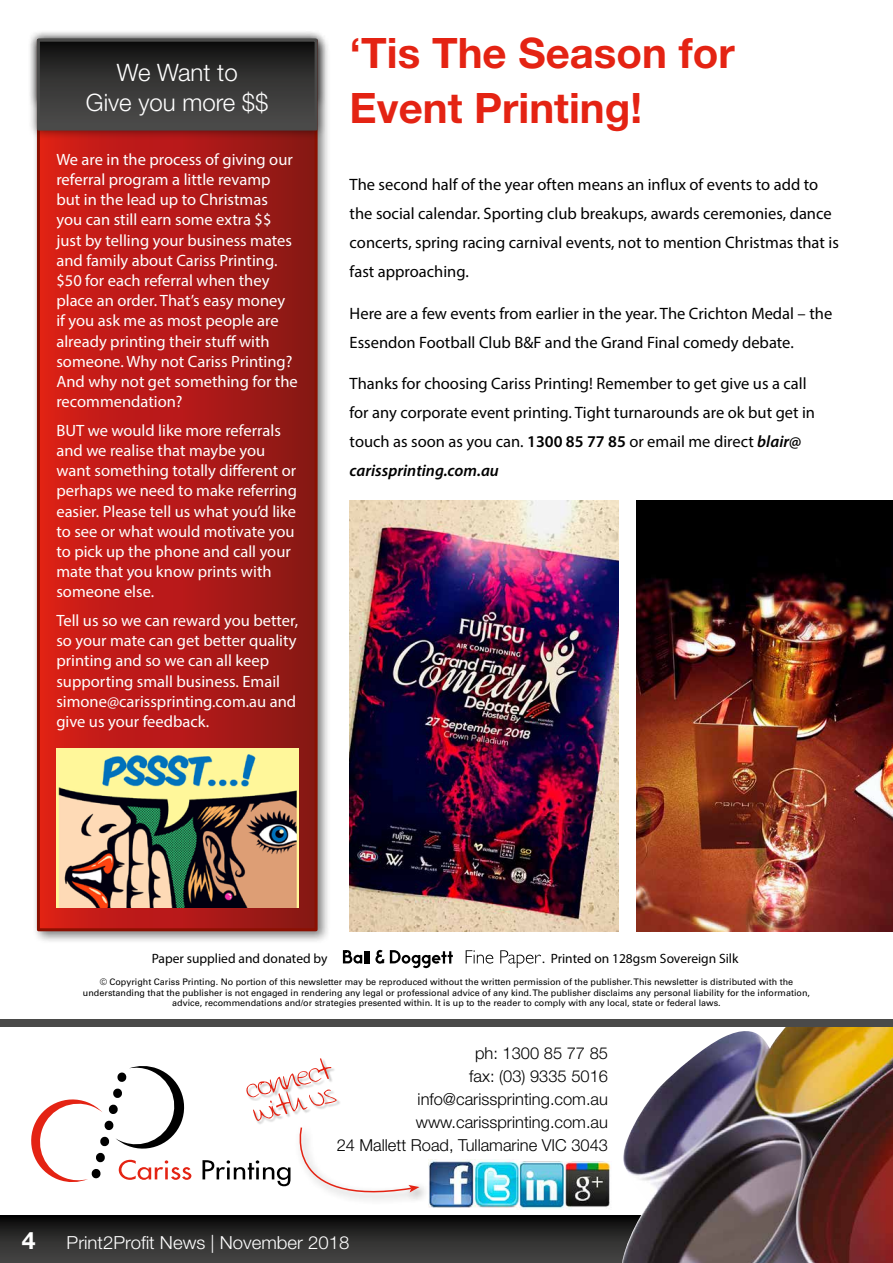
<style>
.page{position:relative;width:893px;height:1263px;background:#fff}
.page>*{position:absolute;margin:0;border:0;box-sizing:border-box;transform-origin:0 0}
.t1{font:700 42px/54.4px "Helvetica Neue LT Std";color:#e42313}
.t2{font:300 24px/29.5px "Helvetica Neue LT Std";color:#fff;text-align:center}
.t3{font:700 24px "Helvetica Neue LT Std";color:#fff}
.t4{font:300 18px "Helvetica Neue LT Std";color:#fff}
.t5{font:16.5px/29px "Myriad Pro";color:#000}
.t6{font:300 16.5px/23px "Helvetica Neue LT Std";color:#000;text-align:right}
.t7{font:16.35px/20.2px "Myriad Pro";color:#fff}
.t8{font:13.5px "Myriad Pro";color:#000}
.t9{font:9px/10.8px "Univers";color:#000;text-align:center}
.s1{font-weight:600}
.s2{font-weight:600;font-style:italic}
</style>
<div class="page">
<div style="left:0;top:1215px;width:893px;height:48px;background:linear-gradient(to bottom,#090909,#4a4a49)"></div>
<img style="left:619px;top:1027px;width:274px;height:236px">
<div style="left:0;top:1020px;width:893px;height:7px;background:#4a4a49"></div>
<svg style="left:31px;top:1066px;width:160px;height:116px"></svg>
<img style="left:516px;top:1162px;width:95px;height:47px">
<img style="left:429px;top:1160px;width:90px;height:47px">
<div style="left:295px;top:1123px;width:136px;height:83px;background:#000;opacity:.5"></div>
<svg style="left:202px;top:1058px;width:217px;height:148px"></svg>
<svg style="left:343px;top:950px;width:110px;height:18px"></svg>
<svg style="left:466px;top:950px;width:27px;height:13px"></svg>
<svg style="left:500px;top:950px;width:41px;height:18px"></svg>
<div style="left:32px;top:34px;width:299px;height:911px;background:#000;opacity:.5"></div>
<div style="left:38px;top:41px;width:278px;height:889px;background:linear-gradient(to right,#db1d18,#8a1817)"></div>
<div style="left:37px;top:39px;width:281px;height:892px;border:3px solid #8b1002"></div>
<div style="left:28px;top:30px;width:299px;height:110px;background:#000;opacity:.5"></div>
<div style="left:38px;top:40px;width:278px;height:89px;background:linear-gradient(to bottom,#141413,#525150)"></div>
<div style="left:37px;top:39px;width:281px;height:92px;border:3px solid #4a4a49"></div>
<img style="left:350px;top:501px;width:269px;height:430px">
<img style="left:637px;top:501px;width:256px;height:430px">
<img style="left:56px;top:749px;width:242px;height:159px">
<h2 class="t2" style="left:86px;top:57px;width:184px">We Want to<br>Give you more $$</h2>
<p class="t7" style="left:56px;top:149px;width:243px">We are in the process of giving our referral program a little revamp but in the lead up to Christmas<br>you can still earn some extra $$ just by telling your business mates and family about Cariss Printing. $50 for each referral when they place an order. That’s easy money if you ask me as most people are already printing their stuff with someone. Why not Cariss Printing?<br>And why not get something for the recommendation?</p>
<p class="t7" style="left:56px;top:420px;width:242px">BUT we would like more referrals and we realise that maybe you want something totally different or perhaps we need to make referring easier. Please tell us what you’d like to see or what would motivate you to pick up the phone and call your mate that you know prints with someone else.</p>
<p class="t7" style="left:56px;top:610px;width:243px">Tell us so we can reward you better, so your mate can get better quality printing and so we can all keep supporting small business. Email simone@carissprinting.com.au and give us your feedback.</p>
<h1 class="t1" style="left:350px;top:25px;width:387px">‘Tis The Season for<br>Event Printing!</h1>
<p class="t5" style="left:350px;top:170px;width:491px">The second half of the year often means an influx of events to add to the social calendar. Sporting club breakups, awards ceremonies, dance concerts, spring racing carnival events, not to mention Christmas that is fast approaching.</p>
<p class="t5" style="left:350px;top:298px;width:484px">Here are a few events from earlier in the year. The Crichton Medal – the<br>Essendon Football Club B&amp;F and the Grand Final comedy debate.</p>
<p class="t5" style="left:350px;top:369px;width:467px">Thanks for choosing Cariss Printing! Remember to get give us a call for any corporate event printing. Tight turnarounds are ok but get in touch as soon as you can. <span class="s1">1300 85 77 85</span> or email me direct <span class="s2">blair@ carissprinting.com.au</span></p>
<p class="t8" style="left:152px;top:950px;width:177px">Paper supplied and donated by</p>
<p class="t8" style="left:542px;top:950px;width:198px">. Printed on 128gsm Sovereign Silk</p>
<p class="t9" style="left:83px;top:976px;width:728px">© Copyright Cariss Printing. No portion of this newsletter may be reproduced without the written permission of the publisher. This newsletter is distributed with the understanding that the publisher is not engaged in rendering any legal or professional advice of any kind. The publisher disclaims any personal liability for the information, advice, recommendations and/or strategies presented within. It is up to the reader to comply with any local, state or federal laws.</p>
<p class="t6" style="left:337px;top:1041px;width:273px">ph: 1300 85 77 85<br>fax: (03) 9335 5016 info@carissprinting.com.au www.carissprinting.com.au<br>24 Mallett Road, Tullamarine VIC 3043</p>
<h2 class="t3" style="left:22px;top:1226px;width:15px">4</h2>
<p class="t4" style="left:67px;top:1232px;width:284px">Print2Profit News | November 2018</p>
</div>
